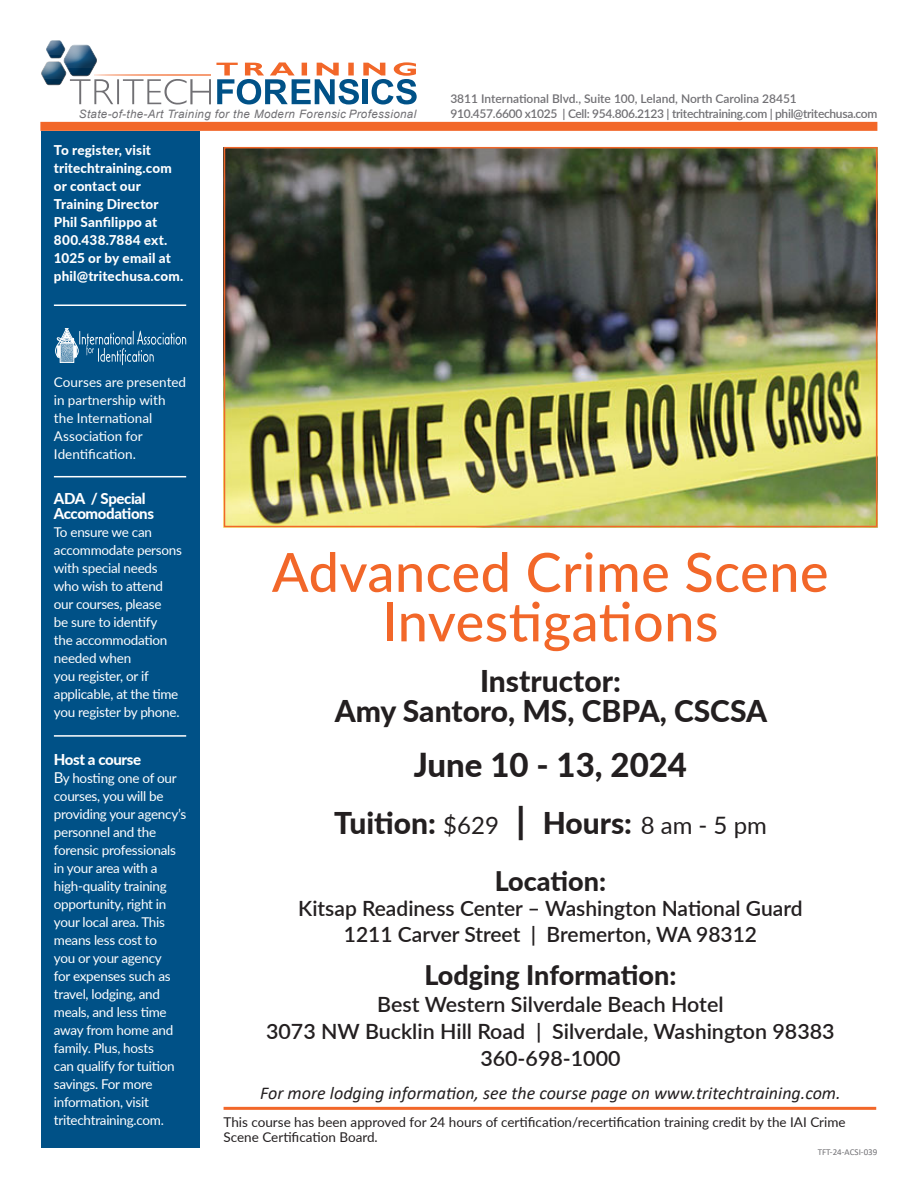
<style>
.page{position:relative;width:918px;height:1188px;background:#fff}
.page>*{position:absolute;margin:0;border:0;box-sizing:border-box;transform-origin:0 0}
.Head{font:500 54px/49.5px "Lato";letter-spacing:.01em;color:#f26729;text-align:center}
.t1{font:800 33px "Lato";color:#231f20}
.t2{font:800 30px "Lato";color:#231f20}
.t3{font:800 27px "Lato";color:#231f20}
.t4{font:600 21px "Lato";color:#231f20}
.t5{font:italic 18px "Calibri";color:#231f20}
.t6{font:800 15px "Lato";letter-spacing:-.025em;color:#fff}
.Paragraph_Text{font:13.5px/18px "Lato";letter-spacing:-.02em;color:#fff}
.t7{font:800 13.5px/18px "Lato";letter-spacing:.01em;color:#fff}
.t8{font:13.5px/15px "Lato";color:#231f20}
.Paragraph_Text-2{font:13.5px/18px "Lato";color:#fff}
.t9{font:600 12px "Lato";letter-spacing:-.025em;color:#717074}
.t10{font:600 12px "Lato";color:#717074}
.t11{font:italic 11.55px "Arial";letter-spacing:.03em;color:#717074}
.t12{font:9px "Calibri";color:#717074}
.s1{font-size:15px}
.s2{font-weight:400;font-size:24px}
.s3{font-size:36px}
</style>
<div class="page">
<div style="left:41px;top:131px;width:159px;height:1017px;background:#005187"></div>
<svg style="left:41px;top:41px;width:376px;height:64px"></svg>
<div style="left:40px;top:122px;width:837px;height:9px;background:#f26729"></div>
<svg style="left:55px;top:328px;width:131px;height:37px"></svg>
<hr style="left:54px;top:476px;width:132px;height:1px;background:#fff">
<hr style="left:54px;top:304px;width:132px;height:2px;background:#fff">
<hr style="left:54px;top:735px;width:132px;height:2px;background:#fff">
<img style="left:227px;top:150px;width:647px;height:374px">
<div style="left:224px;top:147px;width:653px;height:380px;border:2px solid #f26729"></div>
<hr style="left:224px;top:1107px;width:652px;height:3px;background:#f26729">
<p class="t11" style="left:79px;top:107px;width:339px">State-of-the-Art Training for the Modern Forensic Professional</p>
<p class="t7" style="left:54px;top:141px;width:131px">To register, visit tritechtraining.com or contact our<br>Training Director<br>Phil Sanfilippo at<br>800.438.7884 ext.<br>1025 or by email at phil@tritechusa.com.</p>
<p class="t10" style="left:450px;top:90px;width:348px">3811 International Blvd., Suite 100, Leland, North Carolina 28451</p>
<p class="t9" style="left:450px;top:105px;width:429px">910.457.6600 x1025 | Cell: 954.806.2123 | tritechtraining.com | phil@tritechusa.com</p>
<p class="Paragraph_Text-2" style="left:54px;top:373px;width:134px">Courses are presented in partnership with the International<br>Association for<br>Identification.</p>
<p class="t6" style="left:54px;top:487px;width:93px">ADA / Special</p>
<p class="t6" style="left:54px;top:502px;width:102px">Accomodations</p>
<p class="Paragraph_Text" style="left:54px;top:523px;width:130px">To ensure we can accommodate persons with special needs who wish to attend our courses, please<br>be sure to identify<br>the accommodation needed when<br>you register, or if applicable, at the time you register by phone.</p>
<p class="t6" style="left:54px;top:748px;width:89px">Host a course</p>
<p class="Paragraph_Text" style="left:54px;top:769px;width:134px"><span class="s1">B</span>y hosting one of our courses, you will be providing your agency’s personnel and the forensic professionals in your area with a high-quality training opportunity, right in your local area. This means less cost to<br>you or your agency<br>for expenses such as travel, lodging, and meals, and less time away from home and family. Plus, hosts<br>can qualify for tuition savings. For more information, visit tritechtraining.com.</p>
<p class="Head" style="left:272px;top:545px;width:558px">Advanced Crime Scene<br>Investigations</p>
<p class="t2" style="left:480px;top:659px;width:142px">Instructor:</p>
<p class="t2" style="left:335px;top:689px;width:434px">Amy Santoro, MS, CBPA, CSCSA</p>
<p class="t1" style="left:414px;top:740px;width:275px">June 10 - 13, 2024</p>
<p class="t2" style="left:334px;top:800px;width:434px">Tuition: <span class="s2">$629</span> <span class="s3">|</span> Hours: <span class="s2">8 am - 5 pm</span></p>
<p class="t3" style="left:495px;top:861px;width:113px">Location:</p>
<p class="t4" style="left:298px;top:893px;width:506px">Kitsap Readiness Center – Washington National Guard</p>
<p class="t4" style="left:344px;top:919px;width:415px">1211 Carver Street | Bremerton, WA 98312</p>
<p class="t3" style="left:424px;top:955px;width:254px">Lodging Information:</p>
<p class="t4" style="left:377px;top:989px;width:348px">Best Western Silverdale Beach Hotel</p>
<p class="t4" style="left:266px;top:1016px;width:570px">3073 NW Bucklin Hill Road | Silverdale, Washington 98383</p>
<p class="t4" style="left:480px;top:1043px;width:142px">360-698-1000</p>
<p class="t5" style="left:260px;top:1081px;width:582px">For more lodging information, see the course page on www.tritechtraining.com.</p>
<p class="t8" style="left:224px;top:1114px;width:624px">This course has been approved for 24 hours of certification/recertification training credit by the IAI Crime<br>Scene Certification Board.</p>
<p class="t12" style="left:818px;top:1146px;width:61px">TFT-24-ACSI-039</p>
</div>
